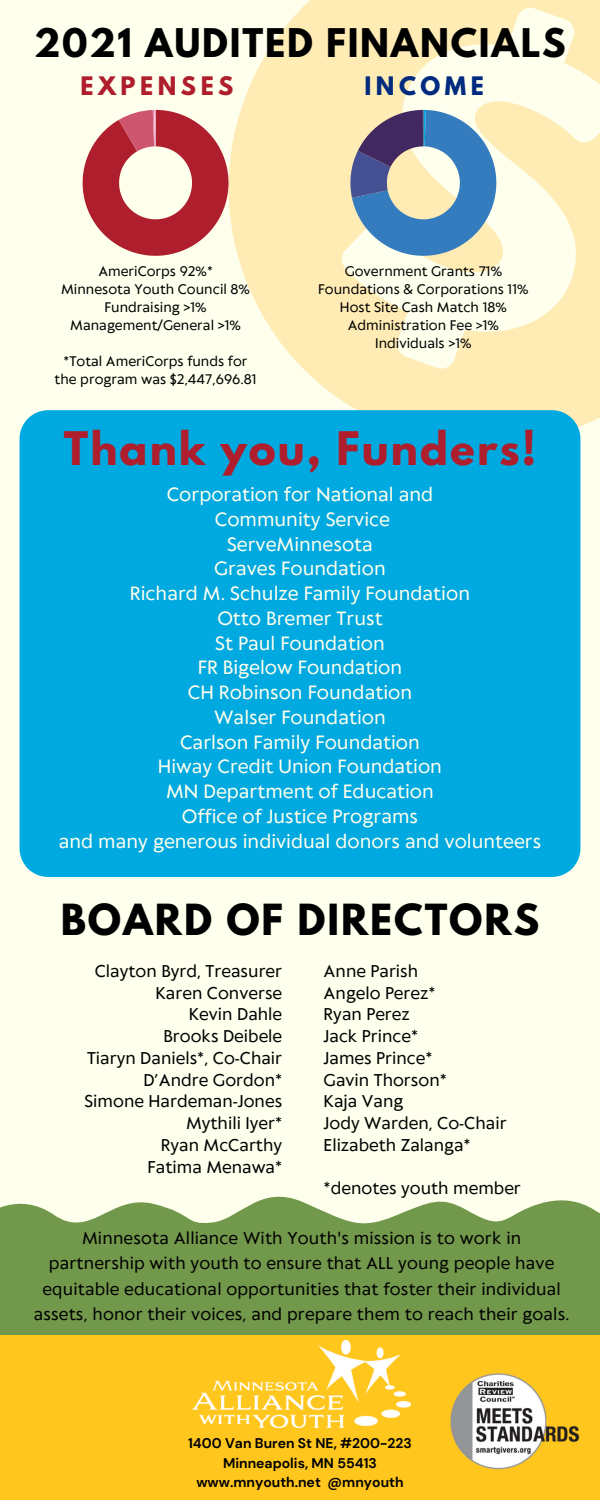
<style>
.page{position:relative;width:600px;height:1500px;background:#feffed}
.page>*{position:absolute;margin:0;border:0;box-sizing:border-box;transform-origin:0 0}
.t1{font:700 41px "League Spartan";letter-spacing:.05em;color:#af1e2d}
.t2{font:700 38px "League Spartan";letter-spacing:.05em;color:#000}
.t3{font:700 35px "League Spartan";letter-spacing:.05em;color:#000}
.t4{font:700 22.6px "League Spartan";letter-spacing:.2em;color:#af1e2d}
.t5{font:700 22.6px "League Spartan";letter-spacing:.2em;color:#002b7f}
.t6{font:18px/24.8px "Klein Text";color:#feffed;text-align:center}
.t7{font:16px/21.8px "Klein Text";color:#000;text-align:center}
.t8{font:700 14px "DM Sans";color:#000}
.t9{font:13px/18px "Klein Text";color:#000;text-align:center}
</style>
<div class="page">
<svg style="left:157px;top:0;width:443px;height:516px;fill:#ffecb5"></svg>
<svg style="left:83px;top:110px;width:146px;height:146px"></svg>
<svg style="left:350px;top:110px;width:146px;height:146px"></svg>
<div style="left:0;top:1332px;width:600px;height:168px;background:#ffc61e"></div>
<img style="left:193px;top:1340px;width:218px;height:87px">
<img style="left:450px;top:1373px;width:130px;height:97px">
<div style="left:20px;top:410px;width:560px;height:467px;background:#00a9e0"></div>
<svg style="left:0;top:1196px;width:600px;height:51px;fill:#72984b"></svg>
<div style="left:0;top:1247px;width:600px;height:88px;background:#72984b"></div>
<p class="t3" style="left:34px;top:25px;width:533px">2021 AUDITED FINANCIALS</p>
<h4 class="t4" style="left:80px;top:75px;width:155px">EXPENSES</h4>
<h2 class="t5" style="left:364px;top:75px;width:121px">INCOME</h2>
<p class="t9" style="left:98px;top:263px;width:116px">AmeriCorps 92%*</p>
<p class="t9" style="left:61px;top:281px;width:190px">Minnesota Youth Council 8%</p>
<p class="t9" style="left:105px;top:299px;width:104px">Fundraising &gt;1%</p>
<p class="t9" style="left:70px;top:317px;width:172px">Management/General &gt;1%</p>
<p class="t9" style="left:55px;top:353px;width:203px">*Total AmeriCorps funds for the program was $2,447,696.81</p>
<h5 class="t9" style="left:345px;top:263px;width:159px">Government Grants 71%</h5>
<h1 class="t9" style="left:318px;top:281px;width:212px">Foundations &amp; Corporations 11%</h1>
<h6 class="t9" style="left:340px;top:299px;width:168px">Host Site Cash Match 18%</h6>
<h6 class="t9" style="left:348px;top:317px;width:153px">Administration Fee &gt;1%</h6>
<h6 class="t9" style="left:375px;top:335px;width:98px">Individuals &gt;1%</h6>
<p class="t1" style="left:64px;top:428px;width:474px">Thank you, Funders!</p>
<p class="t6" style="left:59px;top:483px;width:484px">Corporation for National and<br>Community Service<br>ServeMinnesota<br>Graves Foundation<br>Richard M. Schulze Family Foundation<br>Otto Bremer Trust<br>St Paul Foundation<br>FR Bigelow Foundation<br>CH Robinson Foundation<br>Walser Foundation<br>Carlson Family Foundation<br>Hiway Credit Union Foundation<br>MN Department of Education<br>Office of Justice Programs<br>and many generous individual donors and volunteers</p>
<h6 class="t2" style="left:61px;top:900px;width:480px">BOARD OF DIRECTORS</h6>
<p class="t7" style="left:84px;top:961px;width:199px;text-align:right">Clayton Byrd, Treasurer<br>Karen Converse<br>Kevin Dahle<br>Brooks Deibele<br>Tiaryn Daniels*, Co-Chair<br>D’Andre Gordon*<br>Simone Hardeman-Jones<br>Mythili Iyer*<br>Ryan McCarthy<br>Fatima Menawa*</p>
<p class="t7" style="left:324px;top:961px;width:185px;text-align:left">Anne Parish<br>Angelo Perez*<br>Ryan Perez<br>Jack Prince*<br>James Prince*<br>Gavin Thorson*<br>Kaja Vang<br>Jody Warden, Co-Chair<br>Elizabeth Zalanga*</p>
<p class="t7" style="left:324px;top:1179px;width:199px">*denotes youth member</p>
<h3 class="t7" style="left:34px;top:1226px;width:537px;line-height:25.5px">Minnesota Alliance With Youth's mission is to work in partnership with youth to ensure that ALL young people have equitable educational opportunities that foster their individual assets, honor their voices, and prepare them to reach their goals.</h3>
<p class="t8" style="left:188px;top:1434px;width:225px">1400 Van Buren St NE, #200-223</p>
<h4 class="t8" style="left:223px;top:1454px;width:155px">Minneapolis, MN 55413</h4>
<p class="t8" style="left:196px;top:1473px;width:209px">www.mnyouth.net @mnyouth</p>
</div>
